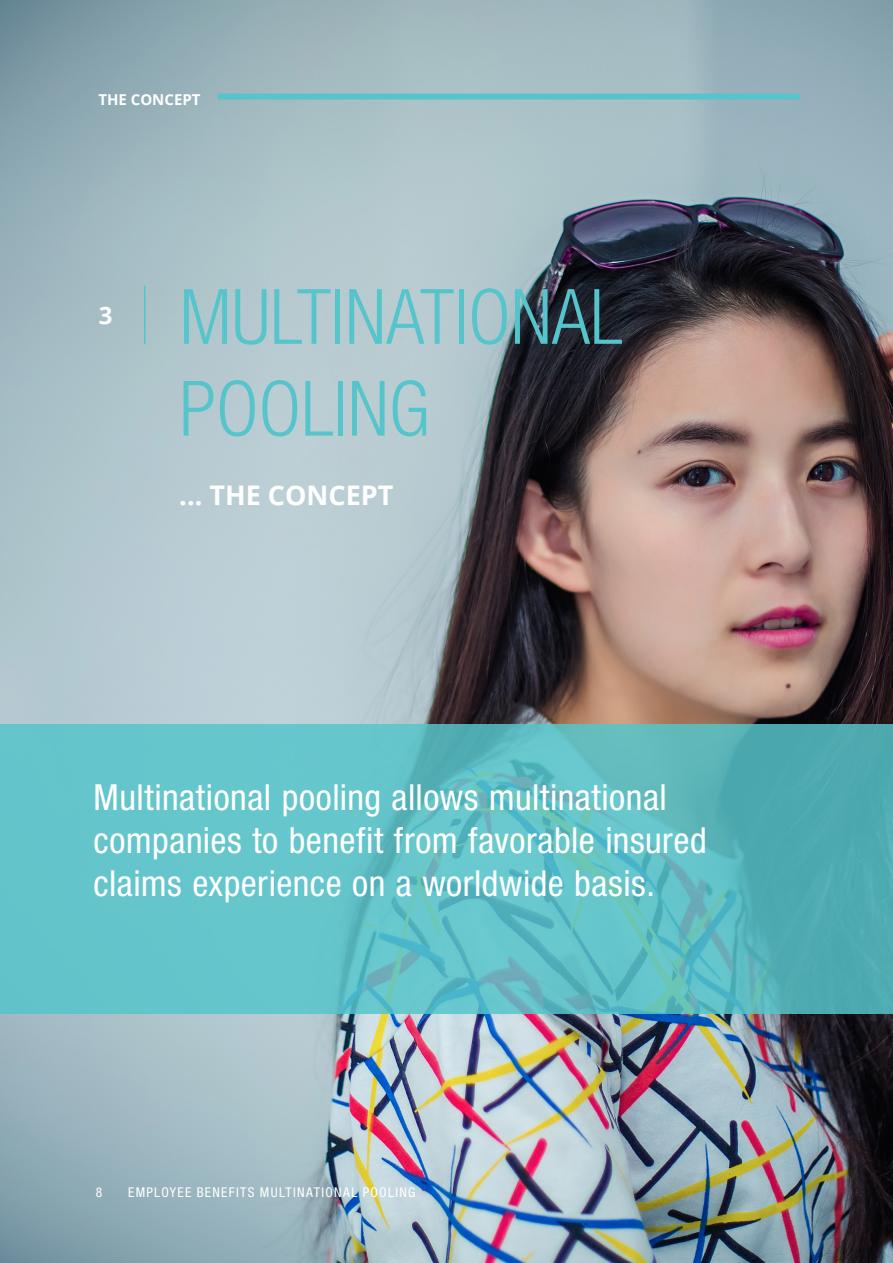
<style>
.page{position:relative;width:893px;height:1263px;background:#fff}
.page>*{position:absolute;margin:0;border:0;box-sizing:border-box;transform-origin:0 0}
.Page_Header_-_Blue{font:300 condensed 76.5px/91.8px "Helvetica Neue LT Pro";color:#56c5cb}
.Page_Header_Subtext{font:condensed 36px/43.2px "Helvetica Neue LT Pro";letter-spacing:.015em;color:#fff}
.Page_Header_-_White{font:700 27px "Open Sans";color:#fff}
.Page_Section_Title_-_Bold_White{font:700 24px "Open Sans";color:#fff}
.Page_Section_Title_-_Black{font:700 15px "Open Sans";color:#fff}
.t1{font:condensed 13.5px "Helvetica Neue LT Pro";letter-spacing:.095em;color:#fff}
</style>
<div class="page">
<img style="left:0;top:0;width:893px;height:1263px">
<svg style="left:0;top:724px;width:893px;height:289px;background:#5ebdc3"></svg>
<hr style="left:144px;top:286px;width:1px;height:58px;background:#56c5cb">
<div style="left:218px;top:94px;width:581px;height:6px;background:#56c5cb"></div>
<p class="Page_Section_Title_-_Black" style="left:98px;top:89px;width:104px">THE CONCEPT</p>
<p class="Page_Section_Title_-_Bold_White" style="left:99px;top:299px;width:15px">3</p>
<p class="Page_Header_-_Blue" style="left:179px;top:271px;width:445px">MULTINATIONAL<br>POOLING</p>
<p class="Page_Header_-_White" style="left:179px;top:477px;width:216px">... THE CONCEPT</p>
<p class="Page_Header_Subtext" style="left:94px;top:775px;width:615px">Multinational pooling allows multinational companies to benefit from favorable insured claims experience on a worldwide basis.</p>
<p class="t1" style="left:96px;top:1184px;width:8px">8</p>
<p class="t1" style="left:128px;top:1184px;width:289px">EMPLOYEE BENEFITS MULTINATIONAL POOLING</p>
</div>
